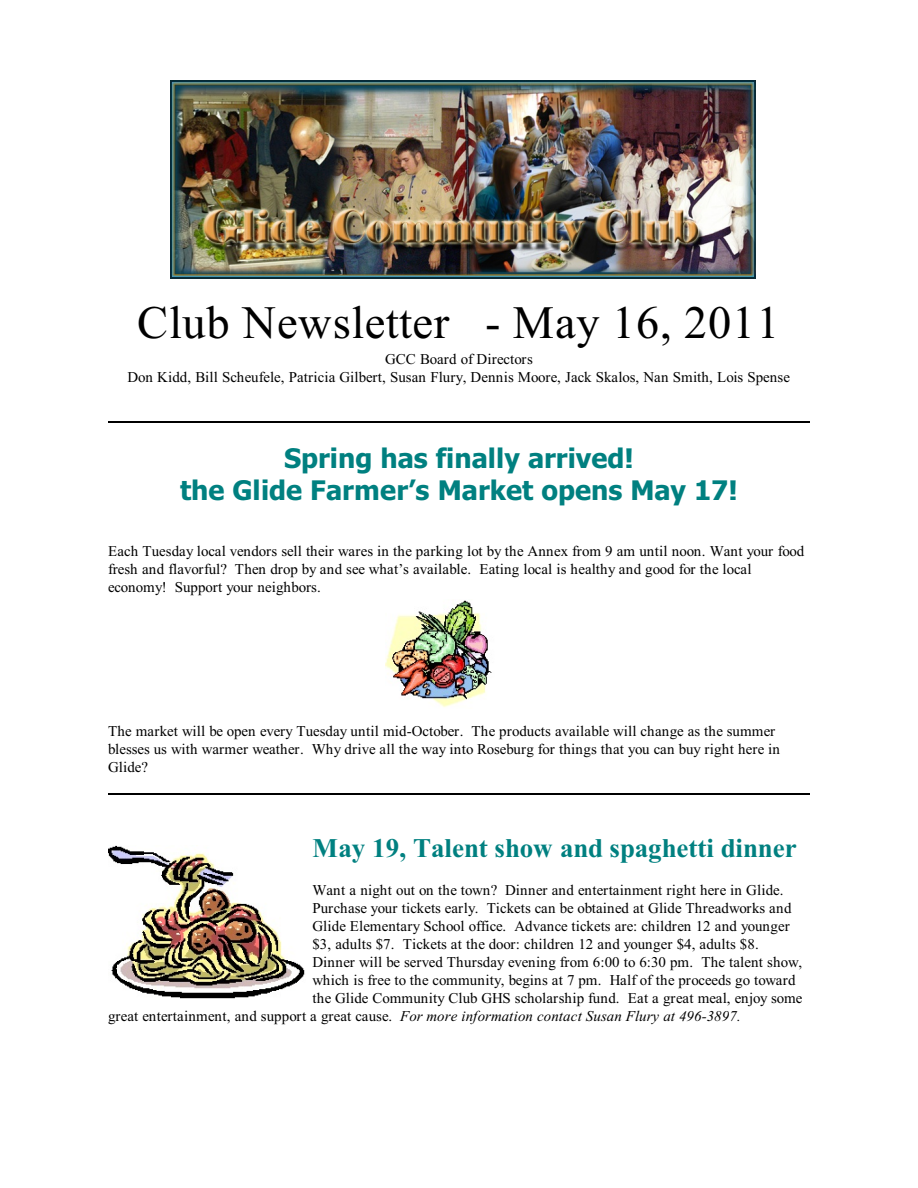
<style>
.page{position:relative;width:918px;height:1188px;background:#fff}
.page>*{position:absolute;margin:0;border:0;box-sizing:border-box;transform-origin:0 0}
.t1{font:46.5px "Times New Roman";letter-spacing:.015em;color:#000}
.t2{font:700 27px/32.4px "Tahoma";color:#008080;text-align:center}
.t3{font:700 27px "Times New Roman";color:#008080}
.t4{font:15px/18px "Times New Roman";letter-spacing:.005em;color:#000}
.t5{font:italic 15px "Times New Roman";color:#000}
.s1{font-style:normal}
</style>
<div class="page">
<hr style="left:108px;top:422px;width:702px;height:1px;background:#000">
<hr style="left:108px;top:794px;width:702px;height:1px;background:#000">
<img style="left:171px;top:81px;width:584px;height:197px">
<img style="left:386px;top:600px;width:106px;height:107px">
<img style="left:108px;top:845px;width:197px;height:154px">
<h1 class="t1" style="left:137px;top:306px;width:644px">Club Newsletter - May 16, 2011</h1>
<p class="t4" style="left:127px;top:352px;width:664px;text-align:center">GCC Board of Directors<br>Don Kidd, Bill Scheufele, Patricia Gilbert, Susan Flury, Dennis Moore, Jack Skalos, Nan Smith, Lois Spense</p>
<h2 class="t2" style="left:180px;top:444px;width:559px">Spring has finally arrived!<br>the Glide Farmer’s Market opens May 17!</h2>
<p class="t4" style="left:108px;top:544px;width:698px">Each Tuesday local vendors sell their wares in the parking lot by the Annex from 9 am until noon. Want your food fresh and flavorful? Then drop by and see what’s available. Eating local is healthy and good for the local economy! Support your neighbors.</p>
<p class="t4" style="left:108px;top:724px;width:674px">The market will be open every Tuesday until mid-October. The products available will change as the summer blesses us with warmer weather. Why drive all the way into Roseburg for things that you can buy right here in<br>Glide?</p>
<h2 class="t3" style="left:312px;top:839px;width:486px">May 19, Talent show and spaghetti dinner</h2>
<p class="t4" style="left:312px;top:883px;width:473px">Want a night out on the town? Dinner and entertainment right here in Glide.</p>
<p class="t4" style="left:312px;top:901px;width:481px">Purchase your tickets early. Tickets can be obtained at Glide Threadworks and</p>
<p class="t4" style="left:312px;top:919px;width:479px">Glide Elementary School office. Advance tickets are: children 12 and younger</p>
<p class="t4" style="left:312px;top:937px;width:448px">$3, adults $7. Tickets at the door: children 12 and younger $4, adults $8.</p>
<p class="t4" style="left:312px;top:955px;width:491px">Dinner will be served Thursday evening from 6:00 to 6:30 pm. The talent show,</p>
<p class="t4" style="left:312px;top:973px;width:485px">which is free to the community, begins at 7 pm. Half of the proceeds go toward</p>
<p class="t4" style="left:312px;top:991px;width:492px">the Glide Community Club GHS scholarship fund. Eat a great meal, enjoy some</p>
<p class="t5" style="left:108px;top:1011px;width:634px"><span class="s1">great entertainment, and support a great cause.</span> For more information contact Susan Flury at 496-3897.</p>
</div>
